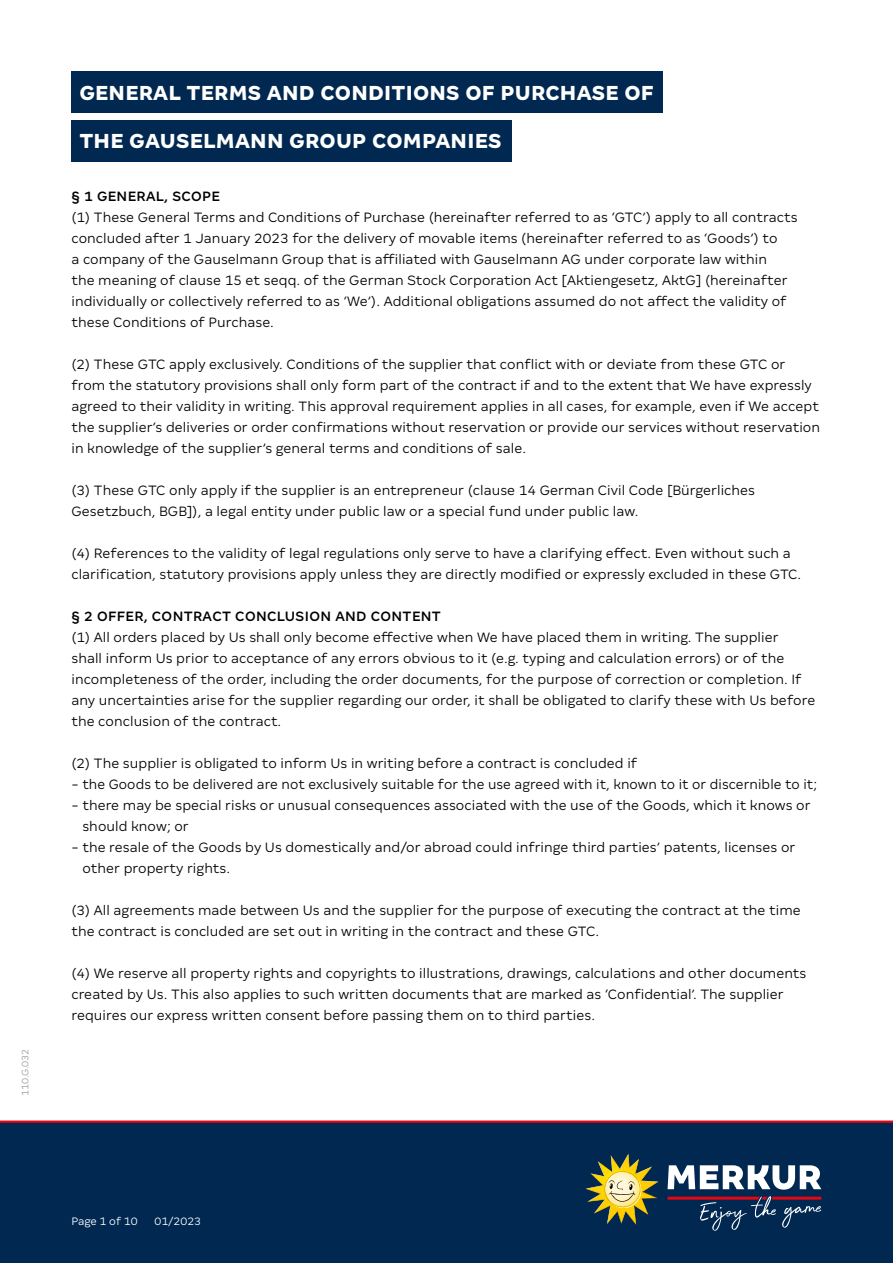
<style>
.page{position:relative;width:893px;height:1263px;background:#fff}
.page>*{position:absolute;margin:0;border:0;box-sizing:border-box;transform-origin:0 0}
.t1{font:800 22.5px/48px "Merkur Sans";letter-spacing:.01em;color:#fff}
.t2{font:300 15px/21px "Merkur Sans";letter-spacing:.005em;color:#000}
.t3{font:500 15px "Merkur Sans";letter-spacing:.025em;color:#000}
.t4{font:300 12px "Merkur Sans";color:#fff}
.t5{font:300 10.5px "Merkur Sans";color:#9d9d9c}
</style>
<div class="page">
<div style="left:0;top:1121px;width:893px;height:142px;background:#002851"></div>
<hr style="left:0;top:1120px;width:893px;height:3px;background:#e30613">
<svg style="left:585px;top:1153px;width:73px;height:72px"></svg>
<svg style="left:668px;top:1165px;width:153px;height:24px"></svg>
<svg style="left:668px;top:1196px;width:153px;height:35px"></svg>
<div style="left:71px;top:71px;width:592px;height:42px;background:#002851"></div>
<div style="left:71px;top:120px;width:441px;height:42px;background:#002851"></div>
<p class="t5" style="left:19px;top:1096px;width:49px;rotate:-90deg">110.G.032</p>
<h1 class="t1" style="left:79px;top:68px;width:576px">GENERAL TERMS AND CONDITIONS OF PURCHASE OF<br>THE GAUSELMANN GROUP COMPANIES</h1>
<p class="t3" style="left:71px;top:188px;width:150px">§ 1 GENERAL, SCOPE</p>
<p class="t2" style="left:71px;top:207px;width:728px">(1) These General Terms and Conditions of Purchase (hereinafter referred to as ‘GTC’) apply to all contracts concluded after 1 January 2023 for the delivery of movable items (hereinafter referred to as ‘Goods’) to<br>a company of the Gauselmann Group that is affiliated with Gauselmann AG under corporate law within<br>the meaning of clause 15 et seqq. of the German Stock Corporation Act [Aktiengesetz, AktG] (hereinafter individually or collectively referred to as ‘We’). Additional obligations assumed do not affect the validity of these Conditions of Purchase.</p>
<p class="t2" style="left:71px;top:354px;width:750px">(2) These GTC apply exclusively. Conditions of the supplier that conflict with or deviate from these GTC or from the statutory provisions shall only form part of the contract if and to the extent that We have expressly agreed to their validity in writing. This approval requirement applies in all cases, for example, even if We accept the supplier‘s deliveries or order confirmations without reservation or provide our services without reservation in knowledge of the supplier’s general terms and conditions of sale.</p>
<p class="t2" style="left:71px;top:480px;width:685px">(3) These GTC only apply if the supplier is an entrepreneur (clause 14 German Civil Code [Bürgerliches<br>Gesetzbuch, BGB]), a legal entity under public law or a special fund under public law.</p>
<p class="t2" style="left:71px;top:543px;width:731px">(4) References to the validity of legal regulations only serve to have a clarifying effect. Even without such a clarification, statutory provisions apply unless they are directly modified or expressly excluded in these GTC.</p>
<p class="t3" style="left:71px;top:608px;width:371px">§ 2 OFFER, CONTRACT CONCLUSION AND CONTENT</p>
<p class="t2" style="left:71px;top:627px;width:745px">(1) All orders placed by Us shall only become effective when We have placed them in writing. The supplier<br>shall inform Us prior to acceptance of any errors obvious to it (e.g. typing and calculation errors) or of the incompleteness of the order, including the order documents, for the purpose of correction or completion. If any uncertainties arise for the supplier regarding our order, it shall be obligated to clarify these with Us before the conclusion of the contract.</p>
<p class="t2" style="left:71px;top:753px;width:567px">(2) The supplier is obligated to inform Us in writing before a contract is concluded if</p>
<p class="t2" style="left:71px;top:774px;width:747px">- the Goods to be delivered are not exclusively suitable for the use agreed with it, known to it or discernible to it;</p>
<p class="t2" style="left:82px;top:795px;width:730px;text-indent:-11px">- there may be special risks or unusual consequences associated with the use of the Goods, which it knows or should know; or</p>
<p class="t2" style="left:82px;top:837px;width:714px;text-indent:-11px">- the resale of the Goods by Us domestically and/or abroad could infringe third parties’ patents, licenses or other property rights.</p>
<p class="t2" style="left:71px;top:900px;width:731px">(3) All agreements made between Us and the supplier for the purpose of executing the contract at the time the contract is concluded are set out in writing in the contract and these GTC.</p>
<p class="t2" style="left:71px;top:963px;width:736px">(4) We reserve all property rights and copyrights to illustrations, drawings, calculations and other documents created by Us. This also applies to such written documents that are marked as ‘Confidential’. The supplier requires our express written consent before passing them on to third parties.</p>
<p class="t4" style="left:71px;top:1214px;width:68px">Page 1 of 10</p>
<p class="t4" style="left:154px;top:1214px;width:48px">01/2023</p>
</div>
